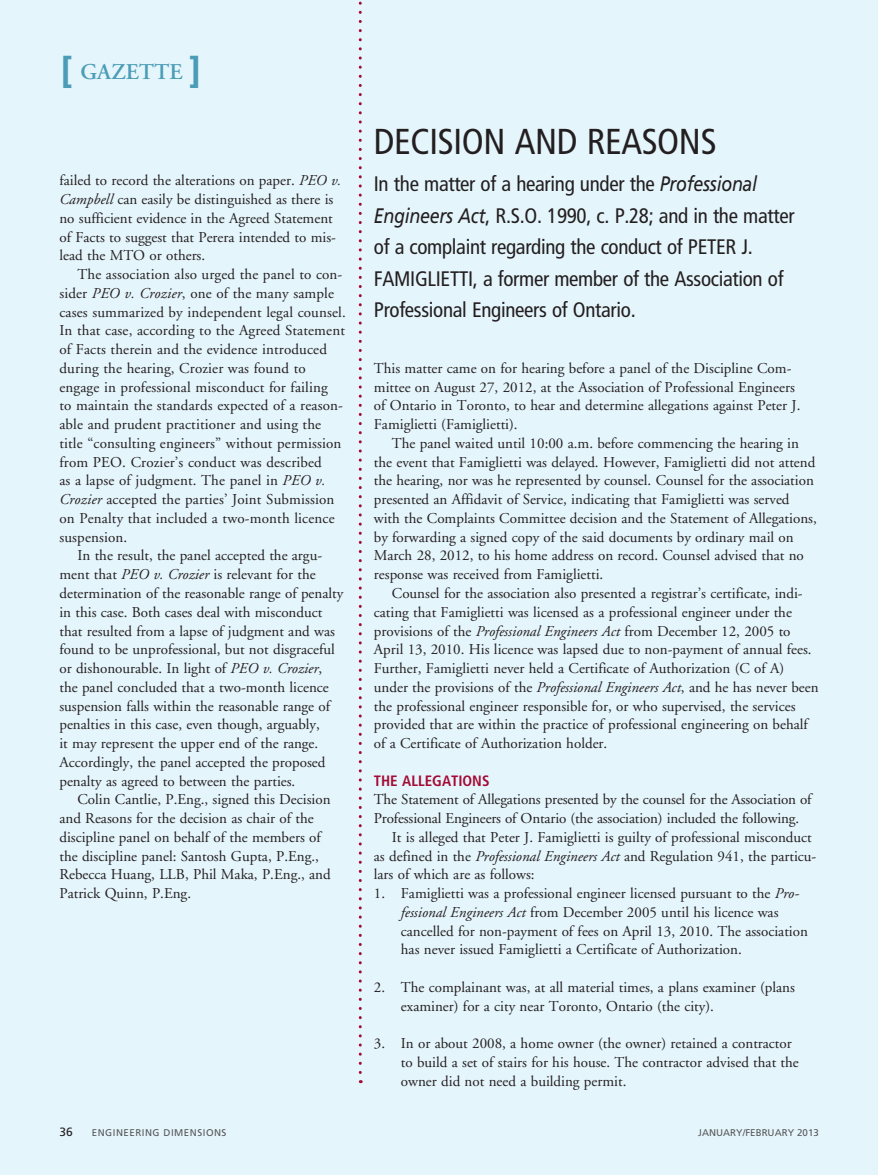
<style>
.page{position:relative;width:878px;height:1175px;background:#fff}
.page>*{position:absolute;margin:0;border:0;box-sizing:border-box;transform-origin:0 0}
.t1{font:condensed 36px "Frutiger";letter-spacing:-.01em;color:#231f20}
.t2{font:600 22.5px "Adobe Garamond";color:#4b9db7}
.t3{font:condensed 21px/31.5px "Frutiger";letter-spacing:-.015em;color:#231f20}
.t4{font:15px/18.8px "Adobe Garamond";color:#231f20}
.t5{font:700 condensed 15px "Frutiger";color:#a30a34}
.t6{font:12px "Frutiger";color:#231f20}
.t7{font:9.75px "Frutiger";letter-spacing:.05em;color:#57585a}
.t8{font:9.75px "Frutiger";color:#57585a}
.s1{font-family:"Frutiger";font-weight:700;font-size:36px}
.s2{font-style:italic}
.s3{font-style:italic;font-stretch:normal}
</style>
<div class="page">
<div style="left:0;top:0;width:878px;height:1174px;background:#e5f5fc"></div>
<svg style="left:359px;top:1px;width:3px;height:1082px"></svg>
<h2 class="t2" style="left:61px;top:60px;width:141px"><span class="s1">[</span> GAZETTE <span class="s1">]</span></h2>
<p class="t4" style="left:59px;top:172px;width:283px">failed to record the alterations on paper. <span class="s2">PEO v.<br>Campbell</span> can easily be distinguished as there is no sufficient evidence in the Agreed Statement of Facts to suggest that Perera intended to mis&shy;lead the MTO or others.</p>
<p class="t4" style="left:77px;top:265px;width:266px">The association also urged the panel to con-</p>
<p class="t4" style="left:59px;top:284px;width:276px">sider <span class="s2">PEO v. Crozier</span>, one of the many sample</p>
<p class="t4" style="left:59px;top:303px;width:288px">cases summarized by independent legal counsel.</p>
<p class="t4" style="left:59px;top:322px;width:287px">In that case, according to the Agreed Statement</p>
<p class="t4" style="left:59px;top:340px;width:269px">of Facts therein and the evidence introduced</p>
<p class="t4" style="left:59px;top:359px;width:248px">during the hearing, Crozier was found to</p>
<p class="t4" style="left:59px;top:378px;width:270px">engage in professional misconduct for failing</p>
<p class="t4" style="left:59px;top:397px;width:285px">to maintain the standards expected of a reason-</p>
<p class="t4" style="left:59px;top:415px;width:263px">able and prudent practitioner and using the</p>
<p class="t4" style="left:59px;top:434px;width:283px">title “consulting engineers” without permission</p>
<p class="t4" style="left:59px;top:453px;width:264px">from PEO. Crozier’s conduct was described</p>
<p class="t4" style="left:59px;top:472px;width:267px">as a lapse of judgment. The panel in <span class="s2">PEO v.</span></p>
<p class="t4" style="left:59px;top:490px;width:276px"><span class="s2">Crozier</span> accepted the parties’ Joint Submission</p>
<p class="t4" style="left:59px;top:509px;width:277px">on Penalty that included a two-month licence</p>
<p class="t4" style="left:59px;top:528px;width:69px">suspension.</p>
<p class="t4" style="left:77px;top:547px;width:246px">In the result, the panel accepted the argu-</p>
<p class="t4" style="left:59px;top:565px;width:258px">ment that <span class="s2">PEO v. Crozier</span> is relevant for the</p>
<p class="t4" style="left:59px;top:584px;width:285px">determination of the reasonable range of penalty</p>
<p class="t4" style="left:59px;top:603px;width:264px">in this case. Both cases deal with misconduct</p>
<p class="t4" style="left:59px;top:622px;width:277px">that resulted from a lapse of judgment and was</p>
<p class="t4" style="left:59px;top:640px;width:277px">found to be unprofessional, but not disgraceful</p>
<p class="t4" style="left:59px;top:659px;width:264px">or dishonourable. In light of <span class="s2">PEO v. Crozier</span>,</p>
<p class="t4" style="left:59px;top:678px;width:271px">the panel concluded that a two-month licence</p>
<p class="t4" style="left:59px;top:697px;width:272px">suspension falls within the reasonable range of</p>
<p class="t4" style="left:59px;top:715px;width:262px">penalties in this case, even though, arguably,</p>
<p class="t4" style="left:59px;top:734px;width:260px">it may represent the upper end of the range.</p>
<p class="t4" style="left:59px;top:753px;width:267px">Accordingly, the panel accepted the proposed</p>
<p class="t4" style="left:59px;top:772px;width:237px">penalty as agreed to between the parties.</p>
<p class="t4" style="left:77px;top:790px;width:254px">Colin Cantlie, P.Eng., signed this Decision</p>
<p class="t4" style="left:59px;top:809px;width:256px">and Reasons for the decision as chair of the</p>
<p class="t4" style="left:59px;top:828px;width:263px">discipline panel on behalf of the members of</p>
<p class="t4" style="left:59px;top:847px;width:261px">the discipline panel: Santosh Gupta, P.Eng.,</p>
<p class="t4" style="left:59px;top:865px;width:273px">Rebecca Huang, LLB, Phil Maka, P.Eng., and</p>
<p class="t4" style="left:59px;top:884px;width:133px">Patrick Quinn, P.Eng.</p>
<h1 class="t1" style="left:374px;top:121px;width:344px">Decision and Reasons</h1>
<p class="t3" style="left:374px;top:168px;width:422px">In the matter of a hearing under the <span class="s3">Professional Engineers Act</span>, R.S.O. 1990, c. P.28; and in the matter of a complaint regarding the conduct of PETER J.<br>FAMIGLIETTI, a former member of the Association of Professional Engineers of Ontario.</p>
<p class="t4" style="left:374px;top:359px;width:428px">This matter came on for hearing before a panel of the Discipline Com&shy;mittee on August 27, 2012, at the Association of Professional Engineers of Ontario in Toronto, to hear and determine allegations against Peter J.<br>Famiglietti (Famiglietti).</p>
<p class="t4" style="left:374px;top:434px;width:444px;text-indent:18px">The panel waited until 10:00 a.m. before commencing the hearing in the event that Famiglietti was delayed. However, Famiglietti did not attend the hearing, nor was he represented by counsel. Counsel for the association presented an Affidavit of Service, indicating that Famiglietti was served with the Complaints Committee decision and the Statement of Allegations, by forwarding a signed copy of the said documents by ordinary mail on March 28, 2012, to his home address on record. Counsel advised that no response was received from Famiglietti.</p>
<p class="t4" style="left:374px;top:584px;width:446px;text-indent:18px">Counsel for the association also presented a registrar’s certificate, indi&shy;cating that Famiglietti was licensed as a professional engineer under the provisions of the <span class="s2">Professional Engineers Act</span> from December 12, 2005 to April 13, 2010. His licence was lapsed due to non-payment of annual fees.<br>Further, Famiglietti never held a Certificate of Authorization (C of A) under the provisions of the <span class="s2">Professional Engineers Act</span>, and he has never been the professional engineer responsible for, or who supervised, the services provided that are within the practice of professional engineering on behalf of a Certificate of Authorization holder.</p>
<p class="t5" style="left:374px;top:771px;width:117px">THE ALLEGATIONS</p>
<p class="t4" style="left:374px;top:790px;width:439px">The Statement of Allegations presented by the counsel for the Association of</p>
<p class="t4" style="left:374px;top:809px;width:427px">Professional Engineers of Ontario (the association) included the following.</p>
<p class="t4" style="left:392px;top:828px;width:421px">It is alleged that Peter J. Famiglietti is guilty of professional misconduct</p>
<p class="t4" style="left:374px;top:847px;width:444px">as defined in the <span class="s2">Professional Engineers Act</span> and Regulation 941, the particu-</p>
<p class="t4" style="left:374px;top:865px;width:162px">lars of which are as follows:</p>
<p class="t4" style="left:401px;top:884px;width:408px;text-indent:-27px">1. Famiglietti was a professional engineer licensed pursuant to the <span class="s2">Pro&shy;fessional Engineers Act</span> from December 2005 until his licence was cancelled for non-payment of fees on April 13, 2010. The association has never issued Famiglietti a Certificate of Authorization.</p>
<p class="t4" style="left:401px;top:978px;width:395px;text-indent:-27px">2. The complainant was, at all material times, a plans examiner (plans examiner) for a city near Toronto, Ontario (the city).</p>
<p class="t4" style="left:401px;top:1034px;width:399px;text-indent:-27px">3. In or about 2008, a home owner (the owner) retained a contractor to build a set of stairs for his house. The contractor advised that the owner did not need a building permit.</p>
<p class="t6" style="left:59px;top:1124px;width:15px">36</p>
<p class="t7" style="left:92px;top:1126px;width:136px">ENGINEERING DIMENSIONS</p>
<p class="t8" style="left:698px;top:1126px;width:122px">JAN UARY/FE BRUARY 2013</p>
</div>
